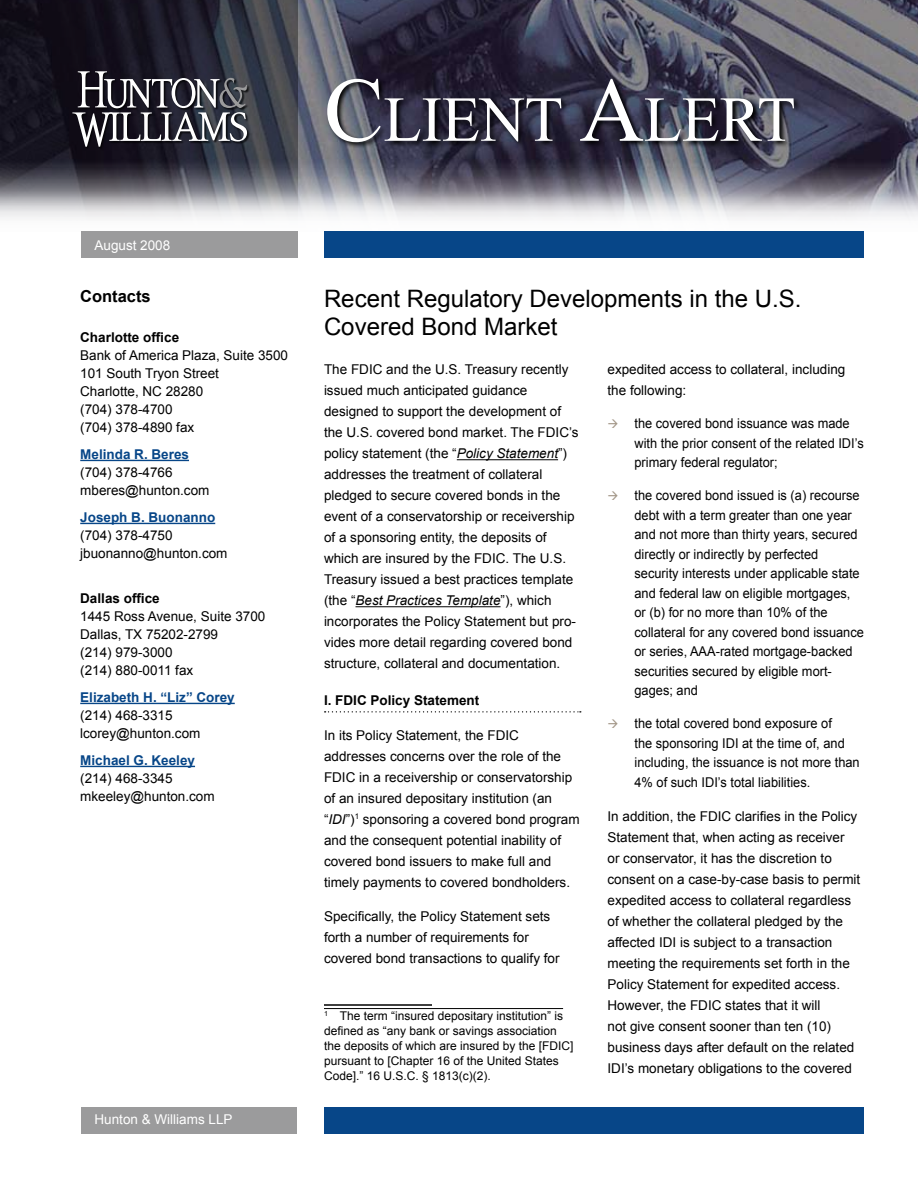
<style>
.page{position:relative;width:918px;height:1188px;background:#fff}
.page>*{position:absolute;margin:0;border:0;box-sizing:border-box;transform-origin:0 0}
.t1{font:64.05px "Times New Roman";letter-spacing:-.005em;color:#fff}
.t2{font:24px/28.5px "Arial";color:#000}
.t3{font:700 16.5px "Arial";color:#000}
.t4{font:13.5px/21px "Arial";color:#000}
.t5{font:13.5px/19.5px "Arial";color:#000;scale:.95 1}
.t6{font:700 13.5px "Arial";color:#074688}
.t7{font:700 13.5px "Arial";color:#000}
.t8{font:13.5px "Arial";color:#fff}
.t9{font:12px/15px "Arial";color:#000}
.s1{font-size:91.5px}
.s2{font-style:italic}
.s3{color:#a39788}
</style>
<div class="page">
<img style="left:298px;top:0;width:620px;height:144px">
<svg style="left:0;top:0;width:298px;height:144px;background:#23222d"></svg>
<img style="left:0;top:144px;width:918px;height:75px">
<div style="left:324px;top:1107px;width:540px;height:27px;background:#074688"></div>
<div style="left:324px;top:231px;width:540px;height:27px;background:#074688"></div>
<div style="left:81px;top:231px;width:217px;height:27px;background:#9b9b9c"></div>
<div style="left:81px;top:1107px;width:216px;height:27px;background:#9b9b9c"></div>
<div style="left:72px;top:72px;width:178px;height:78px;background:#000;opacity:.75"></div>
<svg style="left:72px;top:71px;width:175px;height:76px;background:#505058"></svg>
<svg style="left:325px;top:77px;width:476px;height:72px;background:#323141"></svg>
<hr style="left:457px;top:459px;width:101px;height:1px;background:#000">
<hr style="left:356px;top:606px;width:145px;height:1px;background:#000">
<svg style="left:325px;top:711px;width:256px;height:2px"></svg>
<hr style="left:324px;top:1004px;width:108px;height:2px;background:#000">
<hr style="left:324px;top:1008px;width:239px;height:1px;background:#000">
<hr style="left:80px;top:460px;width:109px;height:1px;background:#074688">
<hr style="left:80px;top:523px;width:135px;height:1px;background:#074688">
<hr style="left:80px;top:703px;width:155px;height:1px;background:#074688">
<hr style="left:80px;top:766px;width:115px;height:1px;background:#074688">
<h1 class="t1" style="left:324px;top:76px;width:473px"><span class="s1">C</span>LIENT <span class="s1">A</span>LERT</h1>
<p class="t8" style="left:94px;top:236px;width:77px">August 2008</p>
<p class="t3" style="left:80px;top:285px;width:72px">Contacts</p>
<p class="t7" style="left:80px;top:328px;width:101px">Charlotte office</p>
<p class="t4" style="left:80px;top:346px;width:209px;line-height:18px">Bank of America Plaza, Suite 3500<br>101 South Tryon Street<br>Charlotte, NC 28280<br>(704) 378-4700<br>(704) 378-4890 fax</p>
<p class="t6" style="left:80px;top:445px;width:110px">Melinda R. Beres</p>
<p class="t4" style="left:80px;top:463px;width:131px;line-height:18px">(704) 378-4766 mberes@hunton.com</p>
<p class="t6" style="left:80px;top:508px;width:136px">Joseph B. Buonanno</p>
<p class="t4" style="left:80px;top:526px;width:149px;line-height:18px">(704) 378-4750 jbuonanno@hunton.com</p>
<p class="t7" style="left:80px;top:589px;width:81px">Dallas office</p>
<p class="t4" style="left:80px;top:607px;width:187px;line-height:18px">1445 Ross Avenue, Suite 3700<br>Dallas, TX 75202-2799<br>(214) 979-3000<br>(214) 880-0011 fax</p>
<p class="t6" style="left:80px;top:688px;width:156px">Elizabeth H. “Liz” Corey</p>
<p class="t4" style="left:80px;top:706px;width:122px;line-height:18px">(214) 468-3315 lcorey@hunton.com</p>
<p class="t6" style="left:80px;top:751px;width:116px">Michael G. Keeley</p>
<p class="t4" style="left:80px;top:769px;width:136px;line-height:18px">(214) 468-3345 mkeeley@hunton.com</p>
<p class="t8" style="left:94px;top:1111px;width:140px">Hunton &amp; Williams LLP</p>
<h2 class="t2" style="left:324px;top:285px;width:479px">Recent Regulatory Developments in the U.S.<br>Covered Bond Market</h2>
<p class="t4" style="left:324px;top:359px;width:256px">The FDIC and the U.S. Treasury recently issued much anticipated guidance designed to support the development of the U.S. covered bond market. The FDIC’s policy statement (the “<span class="s2">Policy Statement</span>”) addresses the treatment of collateral pledged to secure covered bonds in the event of a conservatorship or receivership of a sponsoring entity, the deposits of which are insured by the FDIC. The U.S.<br>Treasury issued a best practices template (the “<span class="s2">Best Practices Template</span>”), which incorporates the Policy Statement but pro&shy;vides more detail regarding covered bond structure, collateral and documentation.</p>
<p class="t7" style="left:324px;top:692px;width:157px">I. FDIC Policy Statement</p>
<p class="t4" style="left:324px;top:725px;width:257px">In its Policy Statement, the FDIC addresses concerns over the role of the FDIC in a receivership or conservatorship of an insured depositary institution (an “<span class="s2">IDI</span>”)<sup>1</sup> sponsoring a covered bond program and the consequent potential inability of covered bond issuers to make full and timely payments to covered bondholders.</p>
<p class="t4" style="left:324px;top:906px;width:237px">Specifically, the Policy Statement sets forth a number of requirements for covered bond transactions to qualify for</p>
<p class="t4" style="left:608px;top:359px;width:239px">expedited access to collateral, including the following:</p>
<p class="t5" style="left:634px;top:414px;width:243px;text-indent:-27px"><span class="s3">→</span> the covered bond issuance was made with the prior consent of the related IDI’s primary federal regulator;</p>
<p class="t5" style="left:634px;top:486px;width:243px;text-indent:-27px"><span class="s3">→</span> the covered bond issued is (a) recourse debt with a term greater than one year and not more than thirty years, secured directly or indirectly by perfected security interests under applicable state and federal law on eligible mortgages, or (b) for no more than 10% of the collateral for any covered bond issuance or series, AAA-rated mortgage-backed securities secured by eligible mort&shy;gages; and</p>
<p class="t5" style="left:634px;top:714px;width:239px;text-indent:-27px"><span class="s3">→</span> the total covered bond exposure of<br>the sponsoring IDI at the time of, and including, the issuance is not more than 4% of such IDI’s total liabilities.</p>
<p class="t4" style="left:608px;top:806px;width:254px">In addition, the FDIC clarifies in the Policy Statement that, when acting as receiver<br>or conservator, it has the discretion to consent on a case-by-case basis to permit expedited access to collateral regardless of whether the collateral pledged by the affected IDI is subject to a transaction meeting the requirements set forth in the Policy Statement for expedited access.<br>However, the FDIC states that it will<br>not give consent sooner than ten (10) business days after default on the related IDI’s monetary obligations to the covered</p>
<p class="t9" style="left:324px;top:1008px;width:251px"><sup>1</sup> The term “insured depositary institution” is defined as “any bank or savings association the deposits of which are insured by the [FDIC] pursuant to [Chapter 16 of the United States Code].” 16 U.S.C. § 1813(c)(2).</p>
</div>
